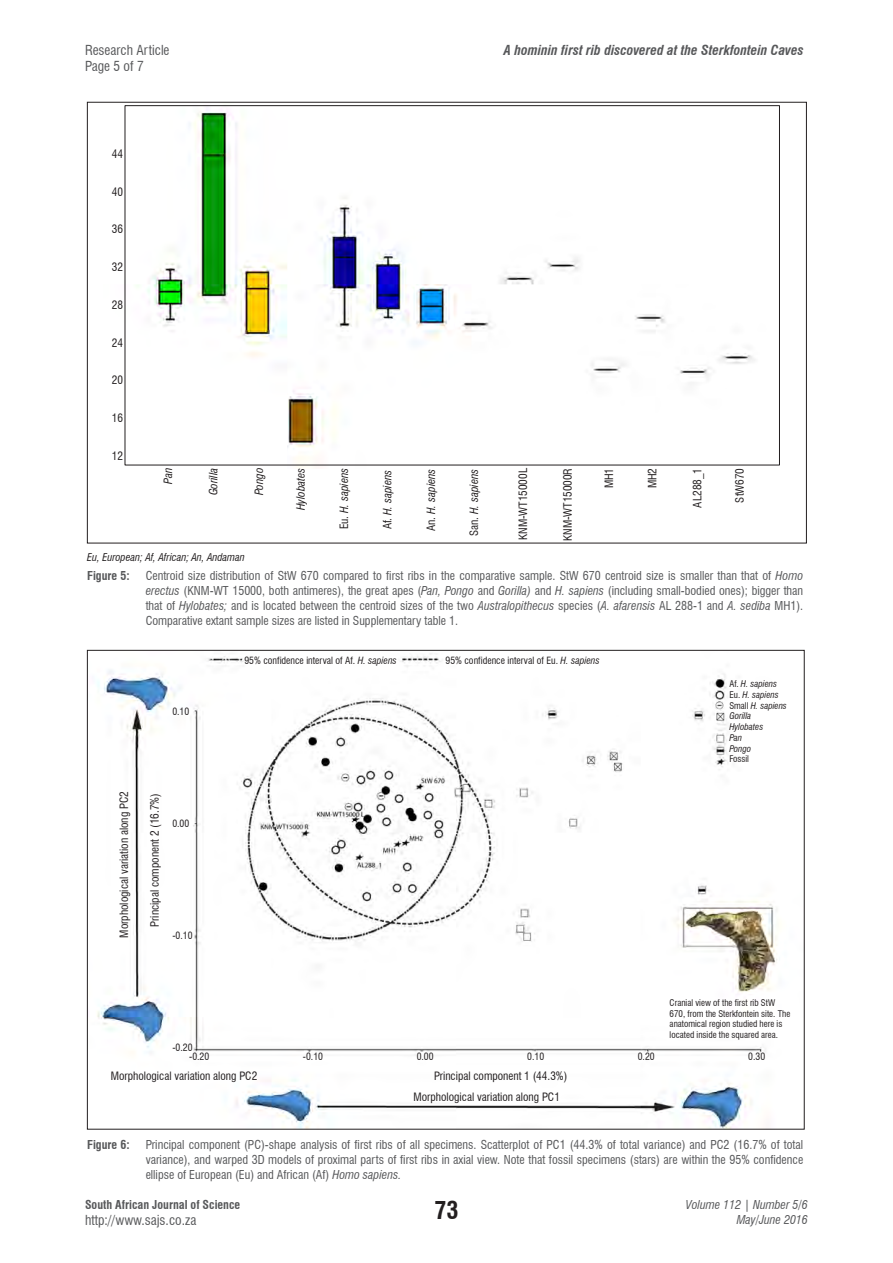
<style>
.page{position:relative;width:893px;height:1263px;background:#fff}
.page>*{position:absolute;margin:0;border:0;box-sizing:border-box;transform-origin:0 0}
.t1{font:700 condensed 24px "Swiss 721 BT";color:#231f20}
.HEADER_top{font:italic 700 condensed 13.5px "Swiss 721 BT";color:#57585a}
.HEADER_top-2{font:condensed 13.5px "Swiss 721 BT";color:#57585a}
.FIG_caption{font:condensed 12px/15px "Swiss 721 BT";color:#57585a;text-align:justify}
.FIG_caption-2{font:700 condensed 12px "Swiss 721 BT";color:#57585a}
.t2{font:italic condensed 12px/14.4px "Swiss 721 BT";color:#57585a;text-align:right}
.t3{font:condensed 11.25px "Swiss 721 BT";color:#231f20}
.t4{font:italic condensed 11.25px "Swiss 721 BT";letter-spacing:-.005em;color:#231f20}
.FIG_source{font:italic condensed 10.5px "Swiss 721 BT";color:#231f20}
.t5{font:condensed 9.75px "Swiss 721 BT";color:#231f20}
.t6{font:condensed 9px/10.5px "Swiss 721 BT";color:#231f20}
.t7{font:italic condensed 9px/10.8px "Swiss 721 BT";color:#231f20}
.s1{font-style:normal}
.s2{font-style:italic}
</style>
<div class="page">
<img style="left:124px;top:105px;width:656px;height:361px">
<img style="left:97px;top:653px;width:680px;height:474px">
<p class="HEADER_top-2" style="left:85px;top:42px;width:86px">Research Article</p>
<p class="HEADER_top" style="left:504px;top:42px;width:301px">A hominin first rib discovered at the Sterkfontein Caves</p>
<p class="HEADER_top-2" style="left:85px;top:58px;width:60px">Page 5 of 7</p>
<p class="t3" style="left:112px;top:147px;width:13px">44</p>
<p class="t3" style="left:112px;top:185px;width:13px">40</p>
<p class="t3" style="left:112px;top:222px;width:13px">36</p>
<p class="t3" style="left:112px;top:260px;width:13px">32</p>
<p class="t3" style="left:112px;top:298px;width:13px">28</p>
<p class="t3" style="left:112px;top:336px;width:13px">24</p>
<p class="t3" style="left:112px;top:373px;width:13px">20</p>
<p class="t3" style="left:112px;top:411px;width:13px">16</p>
<p class="t3" style="left:112px;top:449px;width:13px">12</p>
<p class="t4" style="left:161px;top:484px;width:18px;rotate:-90deg">Pan</p>
<p class="t4" style="left:207px;top:495px;width:29px;rotate:-90deg">Gorilla</p>
<p class="t4" style="left:252px;top:495px;width:29px;rotate:-90deg">Pongo</p>
<p class="t4" style="left:294px;top:510px;width:44px;rotate:-90deg">Hylobates</p>
<p class="t4" style="left:337px;top:529px;width:63px;rotate:-90deg"><span class="s1">Eu.</span> H. sapiens</p>
<p class="t4" style="left:381px;top:529px;width:61px;rotate:-90deg"><span class="s1">Af.</span> H. sapiens</p>
<p class="t4" style="left:424px;top:531px;width:64px;rotate:-90deg"><span class="s1">An.</span> H. sapiens</p>
<p class="t4" style="left:467px;top:536px;width:69px;rotate:-90deg"><span class="s1">San.</span> H. sapiens</p>
<p class="t3" style="left:516px;top:540px;width:74px;rotate:-90deg">KNM-WT15000L</p>
<p class="t3" style="left:561px;top:541px;width:74px;rotate:-90deg">KNM-WT15000R</p>
<p class="t3" style="left:602px;top:488px;width:22px;rotate:-90deg">MH1</p>
<p class="t3" style="left:645px;top:488px;width:22px;rotate:-90deg">MH2</p>
<p class="t3" style="left:691px;top:508px;width:41px;rotate:-90deg">AL288_1</p>
<p class="t3" style="left:733px;top:502px;width:36px;rotate:-90deg">StW670</p>
<p class="FIG_source" style="left:87px;top:551px;width:159px">Eu, European; Af, African; An, Andaman</p>
<p class="FIG_caption-2" style="left:87px;top:569px;width:44px">Figure 5:</p>
<p class="FIG_caption" style="left:146px;top:568px;width:659px">Centroid size distribution of StW 670 compared to first ribs in the comparative sample. StW 670 centroid size is smaller than that of <span class="s2">Homo erectus</span> (KNM-WT 15000, both antimeres), the great apes (<span class="s2">Pan, Pongo</span> and <span class="s2">Gorilla)</span> and <span class="s2">H. sapiens</span> (including small-bodied ones); bigger than that of <span class="s2">Hylobates;</span> and is located between the centroid sizes of the two <span class="s2">Australopithecus</span> species (<span class="s2">A. afarensis</span> AL 288-1 and <span class="s2">A. sediba</span> MH1).<br>Comparative extant sample sizes are listed in Supplementary table 1.</p>
<p class="t5" style="left:172px;top:705px;width:19px">0.10</p>
<p class="t3" style="left:117px;top:938px;width:148px;rotate:-90deg">Morphological variation along PC2</p>
<p class="t3" style="left:148px;top:926px;width:135px;rotate:-90deg">Principal component 2 (16.7%)</p>
<p class="t5" style="left:172px;top:817px;width:19px">0.00</p>
<p class="t5" style="left:172px;top:929px;width:22px">-0.10</p>
<p class="t5" style="left:244px;top:654px;width:154px">95% confidence interval of Af. <span class="s2">H. sapiens</span></p>
<p class="t5" style="left:446px;top:654px;width:156px">95% confidence interval of Eu. <span class="s2">H. sapiens</span></p>
<p class="t7" style="left:729px;top:678px;width:59px"><span class="s1">Af.</span> H. sapiens<br><span class="s1">Eu.</span> H. sapiens<br><span class="s1">Small</span> H. sapiens<br>Gorilla<br>Hylobates<br>Pan<br>Pongo<br><span class="s1">Fossil</span></p>
<p class="t6" style="left:670px;top:997px;width:122px">Cranial view of the first rib StW 670, from the Sterkfontein site. The anatomical region studied here is located inside the squared area.</p>
<p class="t5" style="left:172px;top:1041px;width:22px">-0.20</p>
<p class="t5" style="left:189px;top:1050px;width:22px">-0.20</p>
<p class="t5" style="left:303px;top:1050px;width:22px">-0.10</p>
<p class="t5" style="left:417px;top:1050px;width:19px">0.00</p>
<p class="t5" style="left:527px;top:1050px;width:19px">0.10</p>
<p class="t5" style="left:638px;top:1050px;width:19px">0.20</p>
<p class="t5" style="left:748px;top:1050px;width:19px">0.30</p>
<p class="t3" style="left:111px;top:1069px;width:148px">Morphological variation along PC2</p>
<p class="t3" style="left:434px;top:1069px;width:135px">Principal component 1 (44.3%)</p>
<p class="t3" style="left:414px;top:1090px;width:148px">Morphological variation along PC1</p>
<p class="FIG_caption-2" style="left:87px;top:1137px;width:44px">Figure 6:</p>
<p class="FIG_caption" style="left:146px;top:1137px;width:659px">Principal component (PC)-shape analysis of first ribs of all specimens. Scatterplot of PC1 (44.3% of total variance) and PC2 (16.7% of total variance), and warped 3D models of proximal parts of first ribs in axial view. Note that fossil specimens (stars) are within the 95% confidence ellipse of European (Eu) and African (Af) <span class="s2">Homo sapiens.</span></p>
<p class="FIG_caption-2" style="left:85px;top:1197px;width:157px">South African Journal of Science</p>
<p class="HEADER_top-2" style="left:85px;top:1212px;width:113px">http://www.sajs.co.za</p>
<h1 class="t1" style="left:434px;top:1195px;width:25px">73</h1>
<p class="t2" style="left:686px;top:1198px;width:124px">Volume 112 | Number 5/6<br>May/June 2016</p>
</div>
